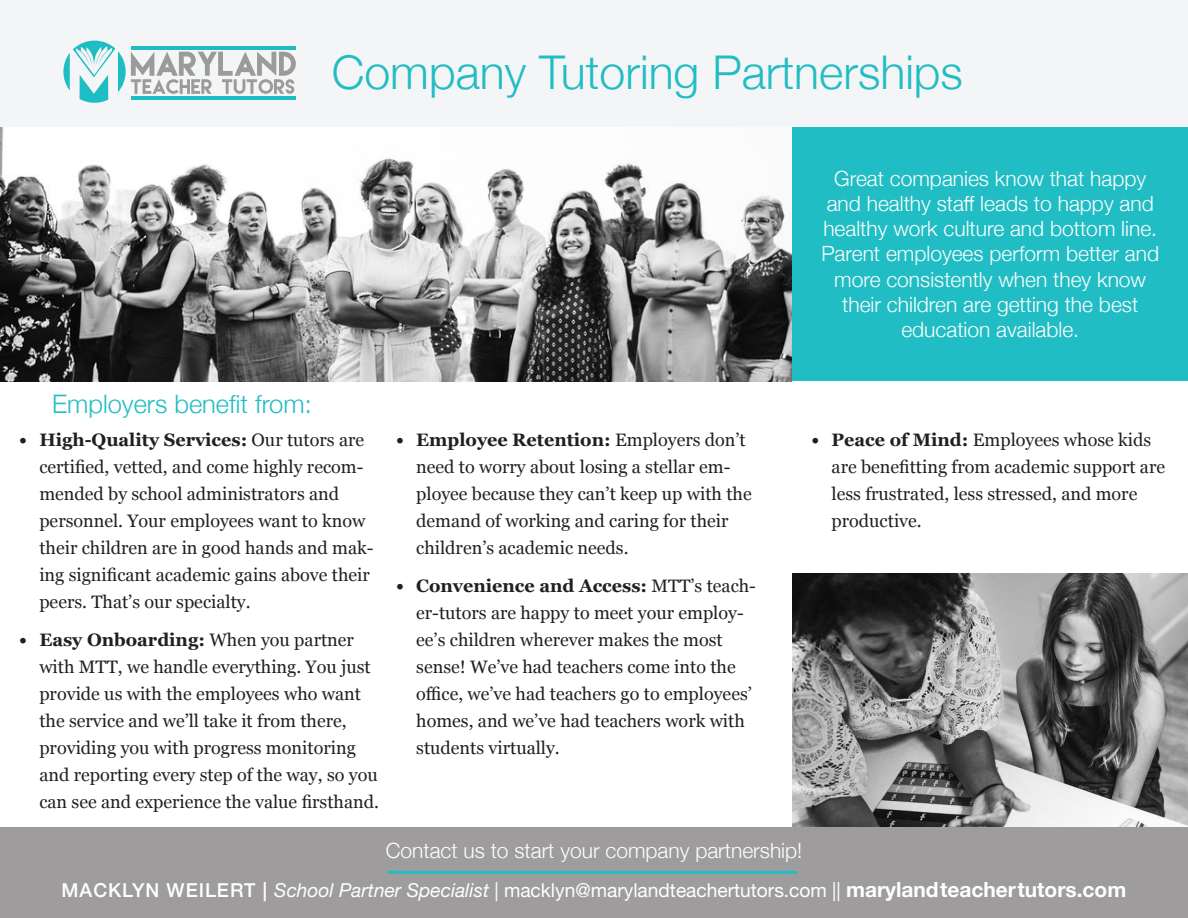
<style>
.page{position:relative;width:1188px;height:918px;background:#fff}
.page>*{position:absolute;margin:0;border:0;box-sizing:border-box;transform-origin:0 0}
.t1{font:300 46.5px "Helvetica Neue";color:#21bdc4}
.quote_text{font:300 25.5px "Helvetica Neue";color:#21bdc4}
.t2{font:300 21px/25.2px "Helvetica Neue";color:#fff;text-align:center}
.t3{font:19.2px "Helvetica Neue";color:#fff}
.t4{font:18px/27px "Georgia";color:#231f20}
.s1{font-weight:700}
.s2{font-weight:500}
.s3{font-style:italic}
.s4{font-weight:700;font-size:20.85px}
</style>
<div class="page">
<img style="left:792px;top:573px;width:396px;height:254px">
<div style="left:0;top:0;width:1188px;height:127px;background:#f4f5f6"></div>
<svg style="left:63px;top:41px;width:233px;height:62px"></svg>
<div style="left:0;top:827px;width:1188px;height:91px;background:#9e9c9d"></div>
<div style="left:792px;top:127px;width:396px;height:254px;background:#21bdc4"></div>
<img style="left:0;top:127px;width:792px;height:254px">
<hr style="left:388px;top:871px;width:409px;height:3px;background:#21bdc4">
<p class="t1" style="left:332px;top:35px;width:633px">Company Tutoring Partnerships</p>
<p class="quote_text" style="left:52px;top:384px;width:261px">Employers benefit from:</p>
<p class="t4" style="left:39px;top:425px;width:336px;text-indent:-20px"><span class="s1">• High-Quality Services:</span> Our tutors are certified, vetted, and come highly recom&shy;mended by school administrators and personnel. Your employees want to know their children are in good hands and mak&shy;ing significant academic gains above their peers. That’s our specialty.</p>
<p class="t4" style="left:39px;top:625px;width:341px;text-indent:-20px"><span class="s1">• Easy Onboarding:</span> When you partner with MTT, we handle everything. You just provide us with the employees who want the service and we’ll take it from there, providing you with progress monitoring and reporting every step of the way, so you can see and experience the value firsthand.</p>
<p class="t4" style="left:416px;top:425px;width:337px;text-indent:-20px"><span class="s1">• Employee Retention:</span> Employers don’t need to worry about losing a stellar em&shy;ployee because they can’t keep up with the demand of working and caring for their children’s academic needs.</p>
<p class="t4" style="left:416px;top:571px;width:341px;text-indent:-20px"><span class="s1">• Convenience and Access:</span> MTT’s teach&shy;er-tutors are happy to meet your employ&shy;ee’s children wherever makes the most sense! We’ve had teachers come into the office, we’ve had teachers go to employees’ homes, and we’ve had teachers work with students virtually.</p>
<p class="t2" style="left:821px;top:164px;width:339px">Great companies know that happy and healthy staff leads to happy and healthy work culture and bottom line.<br>Parent employees perform better and more consistently when they know their children are getting the best education available.</p>
<p class="t4" style="left:832px;top:425px;width:335px;text-indent:-20px"><span class="s1">• Peace of Mind:</span> Employees whose kids are benefitting from academic support are less frustrated, less stressed, and more productive.</p>
<p class="t2" style="left:386px;top:836px;width:418px">Contact us to start your company partnership!</p>
<p class="t3" style="left:62px;top:877px;width:1066px"><span class="s2">MACKLYN WEILERT |</span> <span class="s3">School Partner Specialist |</span> macklyn@marylandteachertutors.com || <span class="s4">marylandteachertutors.com</span></p>
</div>
